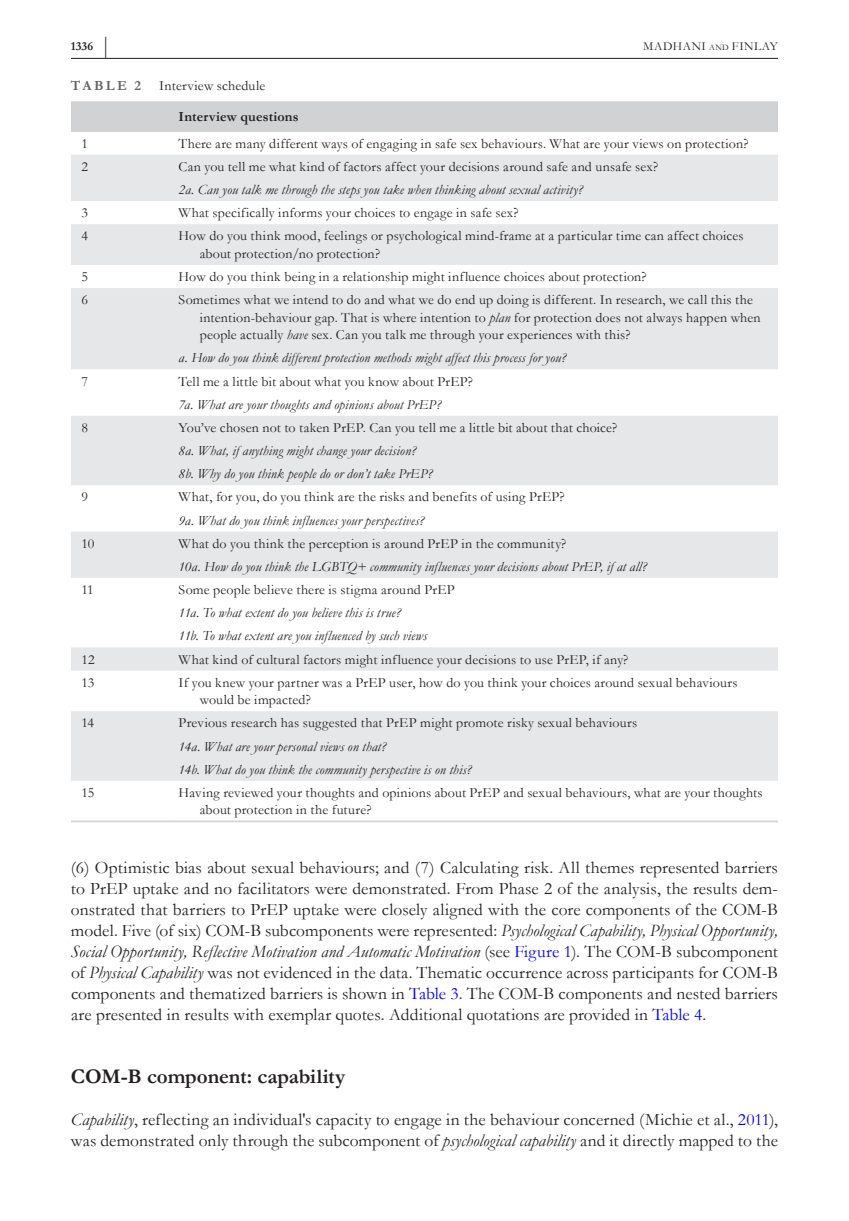
<style>
.page{position:relative;width:849px;height:1221px;background:#fff}
.page>*{position:absolute;margin:0;border:0;box-sizing:border-box;transform-origin:0 0}
.t1{font:700 21px "Garamond";letter-spacing:-.005em;color:#231f20}
.t2{font:17.5px/21px "Garamond";letter-spacing:.005em;color:#231f20;text-align:justify}
.t3{font:14px/17.5px "Garamond";letter-spacing:.015em;color:#231f20}
.t4{font:italic 14px/23.1px "Garamond";letter-spacing:.01em;color:#231f20}
.t5{font:700 14px "Garamond";letter-spacing:.01em;color:#231f20}
.t6{font:700 14px "Garamond";letter-spacing:.165em;color:#636366}
.t7{font:12.25px "Garamond";letter-spacing:.045em;color:#231f20}
.t8{font:700 12.25px "Garamond";color:#231f20}
.s1{font-size:23.62px}
.s2{font-size:8.58px}
.s3{font-style:italic}
.s4{color:#00f}
</style>
<div class="page">
<hr style="left:71px;top:58px;width:706px;height:1px;background:#231f20">
<div style="left:71px;top:101px;width:706px;height:31px;background:#d1d2d4"></div>
<svg style="left:71px;top:155px;width:706px;height:625px;fill:#e6e7e9"></svg>
<hr style="left:71px;top:820px;width:97px;height:2px;background:#d1d2d4">
<hr style="left:168px;top:820px;width:609px;height:2px;background:#d1d2d4">
<p class="t8" style="left:71px;top:38px;width:39px">1336 <span class="s1">|</span></p>
<p class="t7" style="left:643px;top:38px;width:74px">MADHANI <span class="s2">and</span></p>
<p class="t7" style="left:731px;top:38px;width:47px">FINLAY</p>
<p class="t6" style="left:71px;top:76px;width:72px">TABLE 2</p>
<p class="t3" style="left:159px;top:76px;width:107px">Interview schedule</p>
<p class="t5" style="left:178px;top:107px;width:122px">Interview questions</p>
<p class="t3" style="left:81px;top:134px;width:8px">1</p>
<p class="t3" style="left:178px;top:134px;width:571px">There are many different ways of engaging in safe sex behaviours. What are your views on protection?</p>
<p class="t3" style="left:81px;top:157px;width:8px">2</p>
<p class="t3" style="left:178px;top:157px;width:481px">Can you tell me what kind of factors affect your decisions around safe and unsafe sex?</p>
<p class="t4" style="left:178px;top:178px;width:405px">2a. Can you talk me through the steps you take when thinking about sexual activity?</p>
<p class="t3" style="left:81px;top:204px;width:8px">3</p>
<p class="t3" style="left:178px;top:204px;width:341px">What specifically informs your choices to engage in safe sex?</p>
<p class="t3" style="left:81px;top:227px;width:8px">4</p>
<p class="t3" style="left:200px;top:227px;width:545px;text-indent:-21px">How do you think mood, feelings or psychological mind-frame at a particular time can affect choices about protection/no protection?</p>
<p class="t3" style="left:81px;top:267px;width:8px">5</p>
<p class="t3" style="left:178px;top:267px;width:469px">How do you think being in a relationship might influence choices about protection?</p>
<p class="t3" style="left:81px;top:291px;width:8px">6</p>
<p class="t3" style="left:200px;top:291px;width:562px;text-indent:-21px">Sometimes what we intend to do and what we do end up doing is different. In research, we call this the intention-behaviour gap. That is where intention to <span class="s3">plan</span> for protection does not always happen when people actually <span class="s3">have</span> sex. Can you talk me through your experiences with this?</p>
<p class="t4" style="left:179px;top:346px;width:389px">a. How do you think different protection methods might affect this process for you?</p>
<p class="t3" style="left:81px;top:372px;width:8px">7</p>
<p class="t3" style="left:179px;top:372px;width:296px">Tell me a little bit about what you know about PrEP?</p>
<p class="t4" style="left:179px;top:392px;width:264px">7a. What are your thoughts and opinions about PrEP?</p>
<p class="t3" style="left:81px;top:418px;width:8px">8</p>
<p class="t3" style="left:179px;top:418px;width:440px">You’ve chosen not to taken PrEP. Can you tell me a little bit about that choice?</p>
<p class="t4" style="left:179px;top:439px;width:255px">8a. What, if anything might change your decision?<br>8b. Why do you think people do or don’t take PrEP?</p>
<p class="t3" style="left:81px;top:488px;width:8px">9</p>
<p class="t3" style="left:179px;top:488px;width:387px">What, for you, do you think are the risks and benefits of using PrEP?</p>
<p class="t4" style="left:179px;top:508px;width:247px">9a. What do you think influences your perspectives?</p>
<p class="t3" style="left:81px;top:534px;width:14px">10</p>
<p class="t3" style="left:179px;top:534px;width:389px">What do you think the perception is around PrEP in the community?</p>
<p class="t4" style="left:179px;top:554px;width:469px">10a. How do you think the LGBTQ+ community influences your decisions about PrEP, if at all?</p>
<p class="t3" style="left:81px;top:580px;width:14px">11</p>
<p class="t3" style="left:179px;top:580px;width:277px">Some people believe there is stigma around PrEP</p>
<p class="t4" style="left:179px;top:601px;width:250px">11a. To what extent do you believe this is true?<br>11b. To what extent are you influenced by such views</p>
<p class="t3" style="left:81px;top:650px;width:15px">12</p>
<p class="t3" style="left:179px;top:650px;width:451px">What kind of cultural factors might influence your decisions to use PrEP, if any?</p>
<p class="t3" style="left:81px;top:673px;width:14px">13</p>
<p class="t3" style="left:200px;top:673px;width:539px;text-indent:-21px">If you knew your partner was a PrEP user, how do you think your choices around sexual behaviours would be impacted?</p>
<p class="t3" style="left:81px;top:714px;width:14px">14</p>
<p class="t3" style="left:179px;top:714px;width:460px">Previous research has suggested that PrEP might promote risky sexual behaviours</p>
<p class="t4" style="left:179px;top:734px;width:294px">14a. What are your personal views on that?<br>14b. What do you think the community perspective is on this?</p>
<p class="t3" style="left:81px;top:783px;width:14px">15</p>
<p class="t3" style="left:200px;top:783px;width:564px;text-indent:-21px">Having reviewed your thoughts and opinions about PrEP and sexual behaviours, what are your thoughts about protection in the future?</p>
<p class="t2" style="left:71px;top:856px;width:708px">(6) Optimistic bias about sexual behaviours; and (7) Calculating risk. All themes represented barriers to PrEP uptake and no facilitators were demonstrated. From Phase 2 of the analysis, the results dem&shy;onstrated that barriers to PrEP uptake were closely aligned with the core components of the COM-B model. Five (of six) COM-B subcomponents were represented: <span class="s3">Psychological Capability, Physical Opportunity, Social Opportunity, Reflective Motivation and Automatic Motivation</span> (see <span class="s4">Figure 1</span>). The COM-B subcomponent of <span class="s3">Physical Capability</span> was not evidenced in the data. Thematic occurrence across participants for COM-B components and thematized barriers is shown in <span class="s4">Table 3</span>. The COM-B components and nested barriers are presented in results with exemplar quotes. Additional quotations are provided in <span class="s4">Table 4</span>.</p>
<h1 class="t1" style="left:71px;top:1062px;width:276px">COM-B component: capability</h1>
<p class="t2" style="left:71px;top:1108px;width:708px"><span class="s3">Capability</span>, reflecting an individual's capacity to engage in the behaviour concerned (Michie et al., <span class="s4">2011</span>), was demonstrated only through the subcomponent of <span class="s3">psychological capability</span> and it directly mapped to the</p>
</div>
